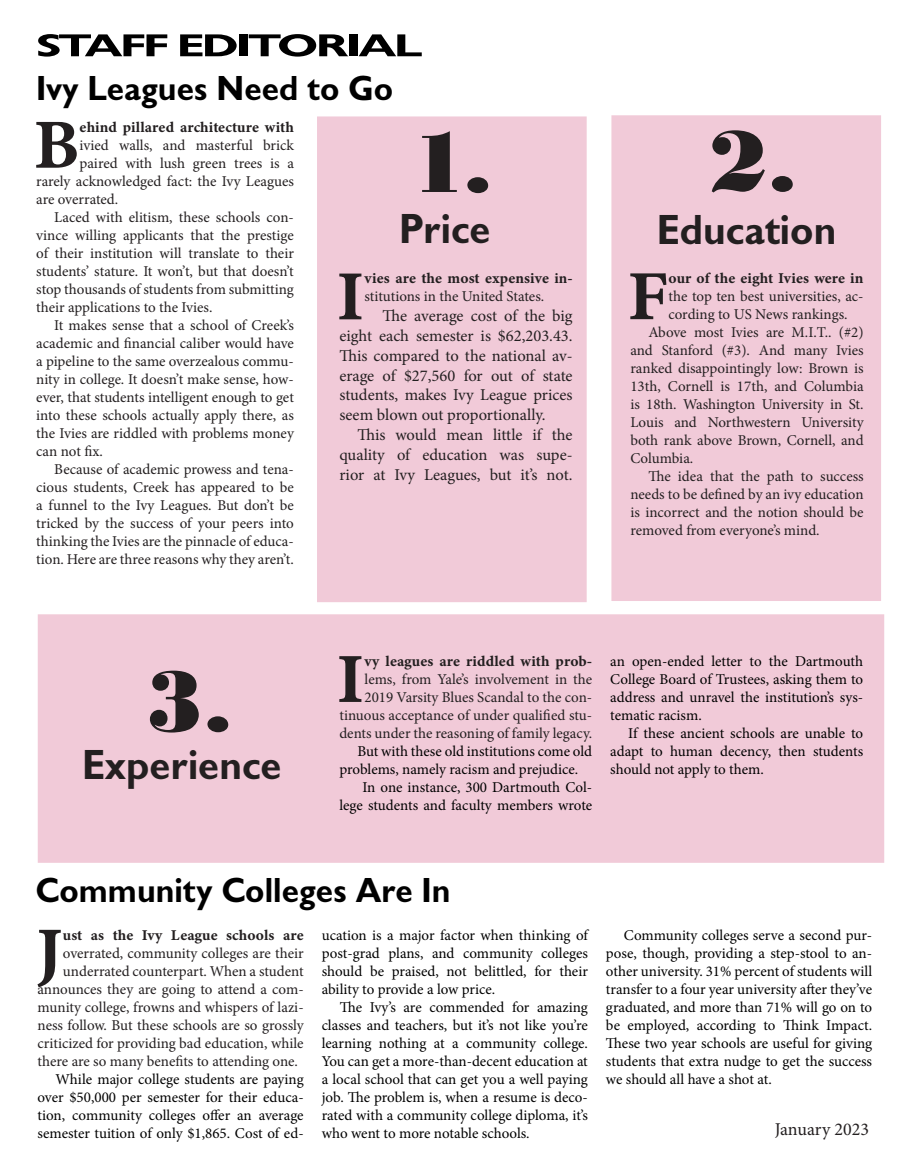
<style>
.page{position:relative;width:905px;height:1175px;background:#fff}
.page>*{position:absolute;margin:0;border:0;box-sizing:border-box;transform-origin:0 0}
.t1{font:900 88.5px "AYT Bodoni";color:#231f20}
.t2{font:70.35px "Minion Variable Concept";color:#231f20}
.t3{font:700 43.5px "AYT Chantilly";color:#231f20}
.t4{font:700 36px "AYT Chantilly";color:#000}
.t5{font:700 32.7px "AYT Chantilly";letter-spacing:-.05em;color:#000;scale:1.62 1}
.t6{font:18px "Minion Pro";color:#231f20}
.t7{font:16.5px/19.8px "Minion Pro";color:#231f20;text-align:justify}
.t8{font:15px/18px "Minion Pro";color:#231f20;text-align:right}
.t9{font:15px/18px "Minion Pro";letter-spacing:-.005em;color:#000;text-align:justify}
.t10{font:15px "Minion Variable Concept";letter-spacing:.005em;color:#231f20}
</style>
<div class="page">
<div style="left:317px;top:116px;width:269px;height:486px;background:#f1cad8"></div>
<div style="left:611px;top:115px;width:270px;height:486px;background:#f1cad8;border:2px solid #f1cad8"></div>
<div style="left:38px;top:614px;width:846px;height:248px;background:#f1cad8;border:2px solid #f1cad8"></div>
<h3 class="t5" style="left:36px;top:27px;width:240px">STAFF EDITORIAL</h3>
<h3 class="t4" style="left:36px;top:68px;width:358px">Ivy Leagues Need to Go</h3>
<h2 class="t2" style="left:33px;top:96px;width:48px">B</h2>
<p class="t10" style="left:80px;top:116px;width:216px">ehind pillared architecture with</p>
<p class="t8" style="left:80px;top:136px;width:216px">ivied walls, and masterful brick</p>
<p class="t8" style="left:80px;top:154px;width:216px">paired with lush green trees is a</p>
<p class="t8" style="left:36px;top:172px;width:259px">rarely acknowledged fact: the Ivy Leagues</p>
<p class="t8" style="left:36px;top:190px;width:83px">are overrated.</p>
<p class="t8" style="left:54px;top:208px;width:241px">Laced with elitism, these schools con-</p>
<p class="t8" style="left:36px;top:226px;width:259px">vince willing applicants that the prestige</p>
<p class="t8" style="left:36px;top:244px;width:259px">of their institution will translate to their</p>
<p class="t8" style="left:36px;top:262px;width:259px">students’ stature. It won’t, but that doesn’t</p>
<p class="t8" style="left:36px;top:280px;width:259px">stop thousands of students from submitting</p>
<p class="t8" style="left:36px;top:298px;width:178px">their applications to the Ivies.</p>
<p class="t8" style="left:54px;top:316px;width:241px">It makes sense that a school of Creek’s</p>
<p class="t8" style="left:36px;top:334px;width:259px">academic and financial caliber would have</p>
<p class="t8" style="left:36px;top:352px;width:259px">a pipeline to the same overzealous commu-</p>
<p class="t8" style="left:36px;top:370px;width:259px">nity in college. It doesn’t make sense, how-</p>
<p class="t8" style="left:36px;top:388px;width:259px">ever, that students intelligent enough to get</p>
<p class="t8" style="left:36px;top:406px;width:259px">into these schools actually apply there, as</p>
<p class="t8" style="left:36px;top:424px;width:259px">the Ivies are riddled with problems money</p>
<p class="t8" style="left:36px;top:442px;width:68px">can not fix.</p>
<p class="t8" style="left:54px;top:460px;width:241px">Because of academic prowess and tena-</p>
<p class="t8" style="left:36px;top:478px;width:259px">cious students, Creek has appeared to be</p>
<p class="t8" style="left:36px;top:496px;width:259px">a funnel to the Ivy Leagues. But don’t be</p>
<p class="t8" style="left:36px;top:514px;width:259px">tricked by the success of your peers into</p>
<p class="t8" style="left:36px;top:532px;width:259px">thinking the Ivies are the pinnacle of educa-</p>
<p class="t8" style="left:36px;top:550px;width:259px">tion. Here are three reasons why they aren’t.</p>
<h1 class="t1" style="left:410px;top:112px;width:83px">1.</h1>
<h3 class="t3" style="left:399px;top:204px;width:93px">Price</h3>
<h2 class="t2" style="left:336px;top:247px;width:30px">I</h2>
<p class="t10" style="left:364px;top:268px;width:209px">vies are the most expensive in-</p>
<p class="t8" style="left:364px;top:287px;width:181px">stitutions in the United States.</p>
<p class="t7" style="left:339px;top:306px;width:235px;text-indent:43px">The average cost of the big eight each semester is $62,203.43.<br>This compared to the national av&shy;erage of $27,560 for out of state students, makes Ivy League prices seem blown out proportionally.</p>
<p class="t7" style="left:339px;top:425px;width:235px;text-indent:18px">This would mean little if the quality of education was supe&shy;rior at Ivy Leagues, but it’s not.</p>
<h1 class="t1" style="left:709px;top:111px;width:88px">2.</h1>
<h3 class="t3" style="left:656px;top:205px;width:181px">Education</h3>
<h2 class="t2" style="left:627px;top:247px;width:43px">F</h2>
<p class="t10" style="left:668px;top:268px;width:197px">our of the eight Ivies were in</p>
<p class="t8" style="left:668px;top:287px;width:197px">the top ten best universities, ac-</p>
<p class="t8" style="left:668px;top:305px;width:181px">cording to US News rankings.</p>
<p class="t8" style="left:648px;top:323px;width:217px">Above most Ivies are M.I.T.. (#2)</p>
<p class="t8" style="left:630px;top:341px;width:235px">and Stanford (#3). And many Ivies</p>
<p class="t8" style="left:630px;top:359px;width:235px">ranked disappointingly low: Brown is</p>
<p class="t8" style="left:630px;top:377px;width:235px">13th, Cornell is 17th, and Columbia</p>
<p class="t8" style="left:630px;top:395px;width:235px">is 18th. Washington University in St.</p>
<p class="t8" style="left:630px;top:413px;width:235px">Louis and Northwestern University</p>
<p class="t8" style="left:630px;top:431px;width:235px">both rank above Brown, Cornell, and</p>
<p class="t8" style="left:630px;top:449px;width:64px">Columbia.</p>
<p class="t8" style="left:648px;top:467px;width:217px">The idea that the path to success</p>
<p class="t8" style="left:630px;top:485px;width:235px">needs to be defined by an ivy education</p>
<p class="t8" style="left:630px;top:503px;width:235px">is incorrect and the notion should be</p>
<p class="t8" style="left:630px;top:521px;width:191px">removed from everyone’s mind.</p>
<h1 class="t1" style="left:145px;top:651px;width:88px">3.</h1>
<h3 class="t3" style="left:82px;top:739px;width:200px">Experience</h3>
<h2 class="t2" style="left:336px;top:630px;width:30px">I</h2>
<p class="t10" style="left:364px;top:650px;width:229px">vy leagues are riddled with prob-</p>
<p class="t8" style="left:339px;top:670px;width:254px">lems, from Yale’s involvement in the 2019 Varsity Blues Scandal to the con&shy;tinuous acceptance of under qualified stu&shy;dents under the reasoning of family legacy.</p>
<p class="t9" style="left:357px;top:742px;width:236px">But with these old institutions come old</p>
<p class="t9" style="left:339px;top:760px;width:240px">problems, namely racism and prejudice.</p>
<p class="t9" style="left:362px;top:778px;width:231px">In one instance, 300 Dartmouth Col-</p>
<p class="t9" style="left:339px;top:796px;width:254px">lege students and faculty members wrote</p>
<p class="t9" style="left:610px;top:652px;width:254px">an open-ended letter to the Dartmouth College Board of Trustees, asking them to address and unravel the institution’s sys&shy;tematic racism.</p>
<p class="t9" style="left:610px;top:724px;width:254px;text-indent:18px">If these ancient schools are unable to adapt to human decency, then students should not apply to them.</p>
<h3 class="t4" style="left:36px;top:869px;width:416px">Community Colleges Are In</h3>
<h2 class="t2" style="left:36px;top:903px;width:28px">J</h2>
<p class="t10" style="left:63px;top:924px;width:242px">ust as the Ivy League schools are</p>
<p class="t8" style="left:63px;top:943px;width:242px">overrated, community colleges are their</p>
<p class="t8" style="left:63px;top:961px;width:242px">underrated counterpart. When a student</p>
<p class="t8" style="left:37px;top:979px;width:268px">announces they are going to attend a com-</p>
<p class="t8" style="left:37px;top:997px;width:268px">munity college, frowns and whispers of lazi-</p>
<p class="t8" style="left:37px;top:1015px;width:268px">ness follow. But these schools are so grossly</p>
<p class="t8" style="left:37px;top:1033px;width:268px">criticized for providing bad education, while</p>
<p class="t8" style="left:37px;top:1051px;width:262px">there are so many benefits to attending one.</p>
<p class="t9" style="left:37px;top:1069px;width:268px;text-indent:18px">While major college students are paying over $50,000 per semester for their educa&shy;tion, community colleges offer an average semester tuition of only $1,865. Cost of ed-</p>
<p class="t9" style="left:322px;top:926px;width:268px">ucation is a major factor when thinking of post-grad plans, and community colleges should be praised, not belittled, for their ability to provide a low price.</p>
<p class="t9" style="left:322px;top:998px;width:268px;text-indent:18px">The Ivy’s are commended for amazing classes and teachers, but it’s not like you’re learning nothing at a community college.<br>You can get a more-than-decent education at a local school that can get you a well paying job. The problem is, when a resume is deco&shy;rated with a community college diploma, it’s who went to more notable schools.</p>
<p class="t9" style="left:606px;top:926px;width:268px;text-indent:18px">Community colleges serve a second pur&shy;pose, though, providing a step-stool to an&shy;other university. 31% percent of students will transfer to a four year university after they’ve graduated, and more than 71% will go on to be employed, according to Think Impact.<br>These two year schools are useful for giving students that extra nudge to get the success we should all have a shot at.</p>
<p class="t6" style="left:774px;top:1117px;width:96px">January 2023</p>
</div>
